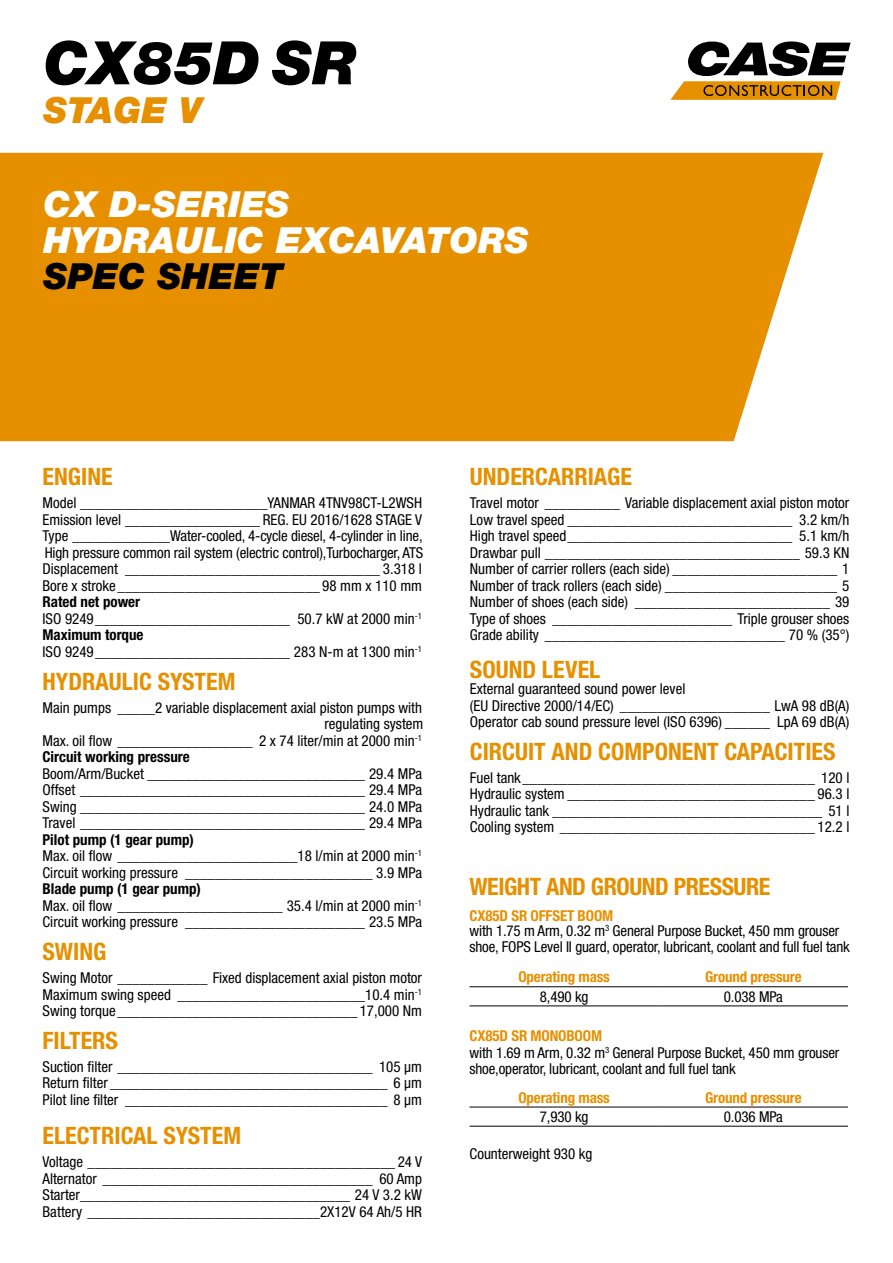
<style>
.page{position:relative;width:893px;height:1263px;background:#fff}
.page>*{position:absolute;margin:0;border:0;box-sizing:border-box;transform-origin:0 0}
.t1{font:italic 900 60px "Helvetica Neue LT Std";color:#000}
.t2{font:italic 900 36px/36px "Helvetica Neue LT Std";color:#fff}
.t3{font:italic 900 36px "Helvetica Neue LT Std";color:#000}
.t4{font:italic 900 36px "Helvetica Neue LT Std";color:#e69000}
.t5{font:700 condensed 24px "Helvetica Neue LT Std";color:#e69000}
.t6{font:700 condensed 24px "Helvetica Neue LT Std";letter-spacing:-.02em;color:#e69000}
.t7{font:condensed 15px/16.5px "Helvetica Neue LT Std";color:#000;text-align:justify}
.t8{font:700 condensed 15px "Helvetica Neue LT Std";letter-spacing:-.01em;color:#e69000}
.t9{font:700 condensed 15px "Helvetica Neue LT Std";color:#000}
.s1{font-weight:700}
.s2{font-weight:700;color:#e69000}
</style>
<div class="page">
<div style="left:0;top:153px;width:823px;height:288px;background:#e69000"></div>
<svg style="left:670px;top:41px;width:181px;height:59px"></svg>
<hr style="left:470px;top:1107px;width:189px;height:1px;background:#000">
<hr style="left:659px;top:1107px;width:189px;height:1px;background:#000">
<hr style="left:470px;top:1126px;width:189px;height:1px;background:#000">
<hr style="left:659px;top:1126px;width:189px;height:1px;background:#000">
<hr style="left:470px;top:986px;width:189px;height:1px;background:#000">
<hr style="left:659px;top:986px;width:189px;height:1px;background:#000">
<hr style="left:470px;top:1005px;width:189px;height:1px;background:#000">
<hr style="left:659px;top:1005px;width:189px;height:1px;background:#000">
<h1 class="t1" style="left:44px;top:26px;width:315px">CX85D SR</h1>
<h2 class="t4" style="left:44px;top:88px;width:160px">STAGE V</h2>
<h2 class="t2" style="left:44px;top:186px;width:487px">CX D-SERIES<br>HYDRAULIC EXCAVATORS</h2>
<h2 class="t3" style="left:44px;top:254px;width:241px">SPEC SHEET</h2>
<h3 class="t5" style="left:43px;top:462px;width:72px">ENGINE</h3>
<p class="t7" style="left:43px;top:495px;width:382px">Model _________________________YANMAR 4TNV98CT-L2WSH Emission level __________________ REG. EU 2016/1628 STAGE V Type _____________Water-cooled, 4-cycle diesel, 4-cylinder in line, High pressure common rail system (electric control),Turbocharger, ATS Displacement __________________________________ 3.318 l Bore x stroke___________________________ 98 mm x 110 mm</p>
<p class="t7" style="left:43px;top:594px;width:381px;text-align:left"><span class="s1">Rated net power<br></span>ISO 9249__________________________ 50.7 kW at 2000 min<sup>-1<br></sup><span class="s1">Maximum torque<br></span>ISO 9249__________________________ 283 N-m at 1300 min<sup>-1</sup></p>
<h3 class="t5" style="left:43px;top:667px;width:194px">HYDRAULIC SYSTEM</h3>
<p class="t7" style="left:43px;top:699px;width:381px">Main pumps _____2 variable displacement axial piston pumps with</p>
<p class="t7" style="left:324px;top:715px;width:100px">regulating system</p>
<p class="t7" style="left:43px;top:732px;width:381px">Max. oil flow __________________ 2 x 74 liter/min at 2000 min<sup>-1</sup></p>
<p class="t9" style="left:43px;top:748px;width:149px">Circuit working pressure</p>
<p class="t7" style="left:43px;top:765px;width:381px">Boom/Arm/Bucket _____________________________ 29.4 MPa Offset ______________________________________ 29.4 MPa Swing ______________________________________ 24.0 MPa Travel ______________________________________ 29.4 MPa</p>
<p class="t7" style="left:43px;top:831px;width:381px;text-align:left"><span class="s1">Pilot pump (1 gear pump)<br></span>Max. oil flow ________________________18 l/min at 2000 min<sup>-1<br></sup>Circuit working pressure _________________________ 3.9 MPa</p>
<p class="t7" style="left:43px;top:880px;width:381px;text-align:left"><span class="s1">Blade pump (1 gear pump)<br></span>Max. oil flow ______________________ 35.4 l/min at 2000 min<sup>-1<br></sup>Circuit working pressure ________________________ 23.5 MPa</p>
<h3 class="t5" style="left:43px;top:937px;width:66px">SWING</h3>
<p class="t7" style="left:43px;top:969px;width:381px">Swing Motor ____________ Fixed displacement axial piston motor Maximum swing speed _________________________10.4 min<sup>-1<br></sup>Swing torque________________________________ 17,000 Nm</p>
<h3 class="t5" style="left:43px;top:1026px;width:77px">FILTERS</h3>
<p class="t7" style="left:43px;top:1058px;width:381px">Suction filter __________________________________ 105 μm Return filter _____________________________________ 6 μm Pilot line filter ___________________________________ 8 μm</p>
<h3 class="t5" style="left:43px;top:1121px;width:200px">ELECTRICAL SYSTEM</h3>
<p class="t7" style="left:43px;top:1153px;width:381px">Voltage _________________________________________ 24 V Alternator ____________________________________ 60 Amp Starter____________________________________ 24 V 3.2 kW Battery _______________________________2X12V 64 Ah/5 HR</p>
<h3 class="t5" style="left:470px;top:462px;width:164px">UNDERCARRIAGE</h3>
<p class="t7" style="left:470px;top:495px;width:381px">Travel motor __________ Variable displacement axial piston motor Low travel speed ______________________________ 3.2 km/h High travel speed______________________________ 5.1 km/h Drawbar pull __________________________________ 59.3 KN Number of carrier rollers (each side) ______________________ 1<br>Number of track rollers (each side) _______________________ 5<br>Number of shoes (each side) __________________________ 39<br>Type of shoes ________________________ Triple grouser shoes Grade ability ________________________________ 70 % (35°)</p>
<h3 class="t5" style="left:470px;top:654px;width:132px">SOUND LEVEL</h3>
<p class="t7" style="left:470px;top:680px;width:381px;text-align:left">External guaranteed sound power level<br>(EU Directive 2000/14/EC) ____________________ LwA 98 dB(A)<br>Operator cab sound pressure level (ISO 6396) ______ LpA 69 dB(A)</p>
<h3 class="t5" style="left:470px;top:737px;width:367px">CIRCUIT AND COMPONENT CAPACITIES</h3>
<p class="t7" style="left:470px;top:769px;width:381px">Fuel tank_______________________________________ 120 l Hydraulic system _________________________________ 96.3 l Hydraulic tank ____________________________________ 51 l Cooling system __________________________________ 12.2 l</p>
<h3 class="t6" style="left:470px;top:872px;width:302px">WEIGHT AND GROUND PRESSURE</h3>
<p class="t7" style="left:470px;top:907px;width:382px;line-height:15.8px;text-align:left"><span class="s2">CX85D SR OFFSET BOOM<br></span>with 1.75 m Arm, 0.32 m<sup>3</sup> General Purpose Bucket, 450 mm grouser shoe, FOPS Level II guard, operator, lubricant, coolant and full fuel tank</p>
<p class="t8" style="left:518px;top:968px;width:93px">Operating mass</p>
<p class="t8" style="left:705px;top:968px;width:98px">Ground pressure</p>
<p class="t7" style="left:540px;top:988px;width:50px">8,490 kg</p>
<p class="t7" style="left:724px;top:988px;width:60px">0.038 MPa</p>
<p class="t7" style="left:470px;top:1027px;width:371px;text-align:left"><span class="s2">CX85D SR MONOBOOM<br></span>with 1.69 m Arm, 0.32 m<sup>3</sup> General Purpose Bucket, 450 mm grouser shoe,operator, lubricant, coolant and full fuel tank</p>
<p class="t8" style="left:518px;top:1088px;width:93px">Operating mass</p>
<p class="t8" style="left:705px;top:1088px;width:98px">Ground pressure</p>
<p class="t7" style="left:540px;top:1108px;width:50px">7,930 kg</p>
<p class="t7" style="left:724px;top:1108px;width:60px">0.036 MPa</p>
<p class="t7" style="left:470px;top:1145px;width:124px">Counterweight 930 kg</p>
</div>
